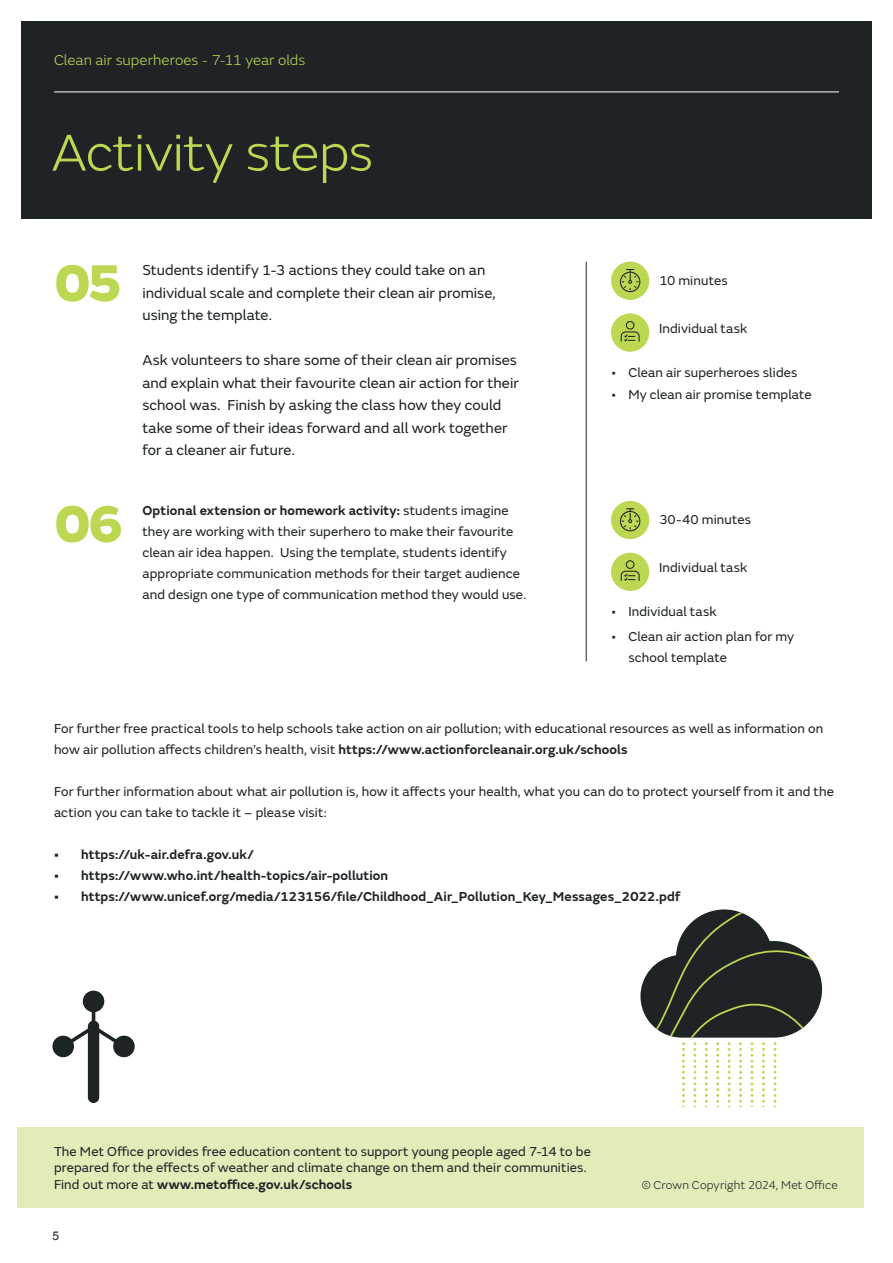
<style>
.page{position:relative;width:893px;height:1263px;background:#fff}
.page>*{position:absolute;margin:0;border:0;box-sizing:border-box;transform-origin:0 0}
.t1{font:300 54px "FS Emeric";letter-spacing:-.005em;color:#bcd752}
.t2{font:800 54px "FS Emeric";color:#bcd752}
.t3{font:15px/22.5px "FS Emeric";letter-spacing:.005em;color:#1e2326}
.t4{font:300 15px "FS Emeric";color:#bcd752}
.t5{font:13.5px/21px "FS Emeric";letter-spacing:.01em;color:#1e2326}
.t6{font:600 13.5px "FS Emeric";letter-spacing:.01em;color:#1e2326}
.t7{font:300 12px "FS Emeric";letter-spacing:.01em;color:#1e2326}
.t8{font:12px "Arial";color:#231f20}
.s1{font-weight:600}
</style>
<div class="page">
<div style="left:611px;top:262px;width:38px;height:38px;background:#bcd752;border-radius:50%"></div>
<svg style="left:620px;top:269px;width:20px;height:23px"></svg>
<div style="left:611px;top:501px;width:38px;height:38px;background:#bcd752;border-radius:50%"></div>
<svg style="left:620px;top:508px;width:20px;height:23px"></svg>
<div style="left:21px;top:21px;width:851px;height:198px;background:#1e2326"></div>
<hr style="left:54px;top:92px;width:785px;height:1px;background:#fff">
<hr style="left:586px;top:262px;width:1px;height:399px;background:#1e2326">
<svg style="left:52px;top:991px;width:83px;height:112px"></svg>
<div style="left:17px;top:1127px;width:846px;height:81px;background:#e2ecb9"></div>
<div style="left:611px;top:313px;width:38px;height:39px;background:#bcd752;border-radius:50%"></div>
<svg style="left:621px;top:321px;width:19px;height:21px"></svg>
<div style="left:611px;top:553px;width:38px;height:38px;background:#bcd752;border-radius:50%"></div>
<svg style="left:621px;top:560px;width:19px;height:21px"></svg>
<svg style="left:640px;top:909px;width:182px;height:198px"></svg>
<p class="t4" style="left:54px;top:50px;width:253px">Clean air superheroes - 7-11 year olds</p>
<h1 class="t1" style="left:51px;top:116px;width:324px">Activity steps</h1>
<h1 class="t2" style="left:54px;top:239px;width:71px">05</h1>
<h1 class="t2" style="left:54px;top:480px;width:71px">06</h1>
<p class="t3" style="left:142px;top:258px;width:355px">Students identify 1-3 actions they could take on an individual scale and complete their clean air promise, using the template.</p>
<p class="t3" style="left:142px;top:348px;width:378px">Ask volunteers to share some of their clean air promises and explain what their favourite clean air action for their school was. Finish by asking the class how they could take some of their ideas forward and all work together for a cleaner air future.</p>
<p class="t5" style="left:142px;top:499px;width:385px"><span class="s1">Optional extension or homework activity:</span> students imagine they are working with their superhero to make their favourite clean air idea happen. Using the template, students identify appropriate communication methods for their target audience and design one type of communication method they would use.</p>
<p class="t5" style="left:659px;top:269px;width:70px">10 minutes</p>
<p class="t5" style="left:659px;top:318px;width:90px">Individual task</p>
<p class="t5" style="left:611px;top:361px;width:188px">• Clean air superheroes slides</p>
<p class="t5" style="left:611px;top:383px;width:202px">• My clean air promise template</p>
<p class="t5" style="left:659px;top:509px;width:93px">30-40 minutes</p>
<p class="t5" style="left:659px;top:557px;width:90px">Individual task</p>
<p class="t5" style="left:611px;top:600px;width:107px">• Individual task</p>
<p class="t5" style="left:628px;top:625px;width:167px;text-indent:-17px">• Clean air action plan for my school template</p>
<p class="t5" style="left:54px;top:717px;width:771px">For further free practical tools to help schools take action on air pollution; with educational resources as well as information on how air pollution affects children’s health, visit <span class="s1">https://www.actionforcleanair.org.uk/schools</span></p>
<p class="t5" style="left:54px;top:780px;width:781px">For further information about what air pollution is, how it affects your health, what you can do to protect yourself from it and the action you can take to tackle it – please visit:</p>
<p class="t6" style="left:54px;top:844px;width:202px">• https://uk-air.defra.gov.uk/</p>
<p class="t6" style="left:54px;top:865px;width:336px">• https://www.who.int/health-topics/air-pollution</p>
<p class="t6" style="left:54px;top:886px;width:628px">• https://www.unicef.org/media/123156/file/Childhood_Air_Pollution_Key_Messages_2022.pdf</p>
<p class="t5" style="left:54px;top:1142px;width:538px;line-height:16.5px">The Met Office provides free education content to support young people aged 7-14 to be prepared for the effects of weather and climate change on them and their communities.<br>Find out more at <span class="s1">www.metoffice.gov.uk/schools</span></p>
<p class="t8" style="left:52px;top:1228px;width:8px">5</p>
<p class="t7" style="left:642px;top:1176px;width:197px">© Crown Copyright 2024, Met Office</p>
</div>
